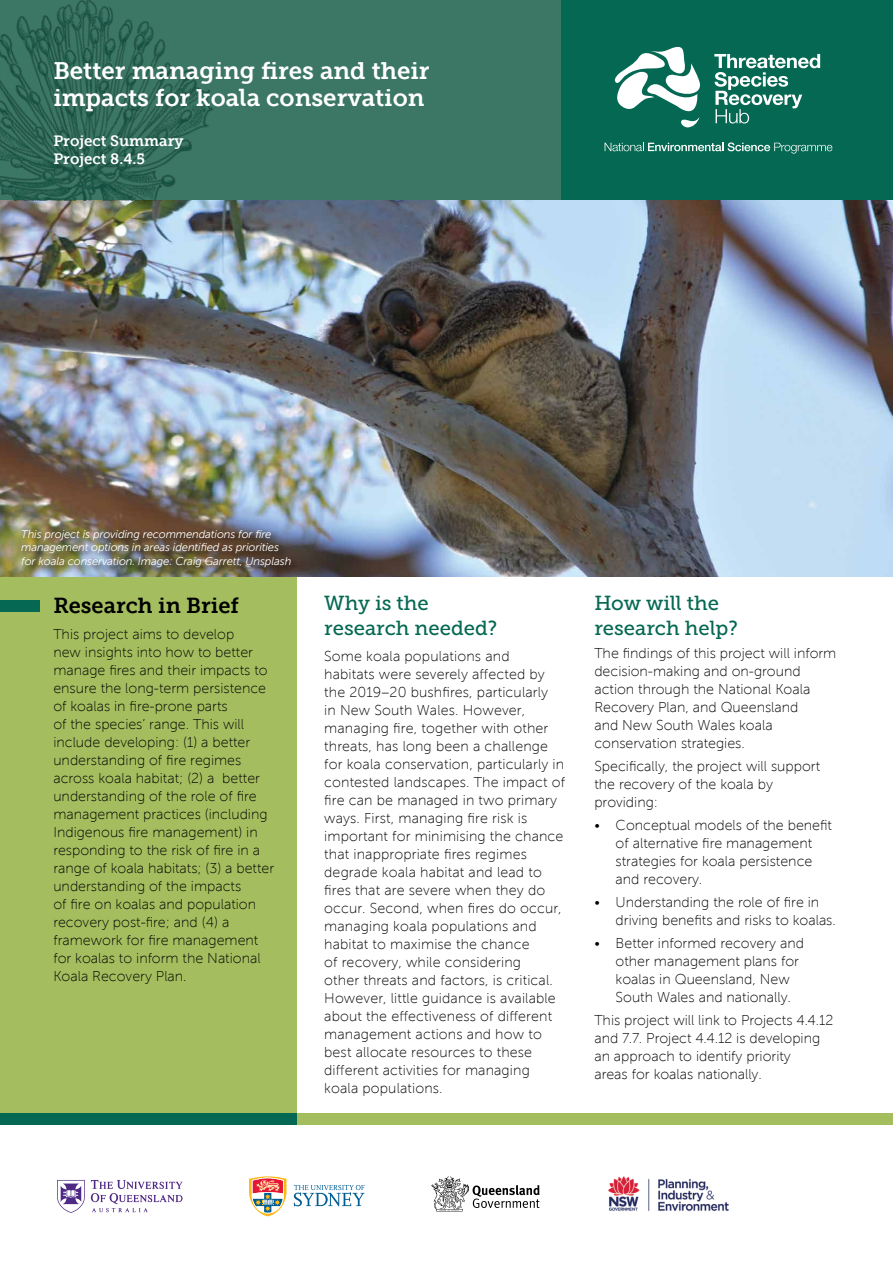
<style>
.page{position:relative;width:893px;height:1263px;background:#fff}
.page>*{position:absolute;margin:0;border:0;box-sizing:border-box;transform-origin:0 0}
.t1{font:24px/27px "Museo Slab 700";color:#fff}
.t2{font:21.75px "Museo Slab 700";color:#000}
.t3{font:20.25px/24.3px "Museo Slab 500";color:#046852}
.t4{font:15px/18px "Museo Slab 700";color:#fff}
.t5{font:14.25px/18px "Museo Sans 100";color:#000}
.t6{font:italic 11.25px/13.5px "Museo Sans 300";letter-spacing:-.01em;color:#fff}
</style>
<div class="page">
<div style="left:0;top:0;width:586px;height:201px;background:#3b7764"></div>
<div style="left:0;top:1114px;width:893px;height:11px;background:#a4be5f"></div>
<div style="left:0;top:576px;width:296px;height:538px;background:#a4be5f"></div>
<div style="left:0;top:600px;width:40px;height:11px;background:#046852"></div>
<div style="left:561px;top:0;width:332px;height:201px;background:#046852"></div>
<div style="left:0;top:1114px;width:296px;height:11px;background:#046852"></div>
<svg style="left:714px;top:54px;width:106px;height:70px"></svg>
<svg style="left:614px;top:47px;width:86px;height:80px"></svg>
<svg style="left:605px;top:142px;width:227px;height:12px"></svg>
<img style="left:0;top:201px;width:893px;height:375px">
<div style="left:20px;top:528px;width:280px;height:48px;background:#000;opacity:.75"></div>
<svg style="left:57px;top:1180px;width:126px;height:33px"></svg>
<svg style="left:249px;top:1176px;width:37px;height:40px"></svg>
<svg style="left:294px;top:1185px;width:70px;height:21px"></svg>
<img style="left:608px;top:1176px;width:121px;height:36px">
<svg style="left:431px;top:1176px;width:109px;height:35px"></svg>
<img style="left:0;top:0;width:228px;height:201px">
<h1 class="t1" style="left:53px;top:57px;width:378px">Better managing fires and their impacts for koala conservation</h1>
<p class="t4" style="left:53px;top:132px;width:132px">Project Summary<br>Project 8.4.5</p>
<p class="t6" style="left:21px;top:527px;width:272px">This project is providing recommendations for fire management options in areas identified as priorities for koala conservation. Image: Craig Garrett, Unsplash</p>
<h2 class="t2" style="left:53px;top:593px;width:187px">Research in Brief</h2>
<p class="t5" style="left:53px;top:625px;width:222px">This project aims to develop<br>new insights into how to better manage fires and their impacts to ensure the long-term persistence of koalas in fire-prone parts<br>of the species’ range. This will include developing: (1) a better understanding of fire regimes across koala habitat; (2) a better understanding of the role of fire management practices (including<br>Indigenous fire management) in responding to the risk of fire in a range of koala habitats; (3) a better understanding of the impacts<br>of fire on koalas and population recovery post-fire; and (4) a framework for fire management for koalas to inform the National<br>Koala Recovery Plan.</p>
<h3 class="t3" style="left:324px;top:591px;width:175px">Why is the research needed?</h3>
<p class="t5" style="left:324px;top:647px;width:242px">Some koala populations and<br>habitats were severely affected by the 2019–20 bushfires, particularly<br>in New South Wales. However, managing fire, together with other threats, has long been a challenge for koala conservation, particularly in contested landscapes. The impact of fire can be managed in two primary ways. First, managing fire risk is important for minimising the chance that inappropriate fires regimes degrade koala habitat and lead to fires that are severe when they do occur. Second, when fires do occur, managing koala populations and habitat to maximise the chance<br>of recovery, while considering<br>other threats and factors, is critical.<br>However, little guidance is available about the effectiveness of different management actions and how to best allocate resources to these different activities for managing koala populations.</p>
<h3 class="t3" style="left:594px;top:591px;width:145px">How will the research help?</h3>
<p class="t5" style="left:594px;top:644px;width:244px">The findings of this project will inform decision-making and on-ground action through the National Koala<br>Recovery Plan, and Queensland<br>and New South Wales koala conservation strategies.</p>
<p class="t5" style="left:594px;top:757px;width:227px">Specifically, the project will support the recovery of the koala by providing:</p>
<p class="t5" style="left:616px;top:816px;width:218px;text-indent:-21px">• Conceptual models of the benefit of alternative fire management strategies for koala persistence and recovery.</p>
<p class="t5" style="left:616px;top:893px;width:222px;text-indent:-21px">• Understanding the role of fire in driving benefits and risks to koalas.</p>
<p class="t5" style="left:616px;top:934px;width:190px;text-indent:-21px">• Better informed recovery and other management plans for koalas in Queensland, New<br>South Wales and nationally.</p>
<p class="t5" style="left:594px;top:1011px;width:241px">This project will link to Projects 4.4.12 and 7.7. Project 4.4.12 is developing an approach to identify priority<br>areas for koalas nationally.</p>
</div>
